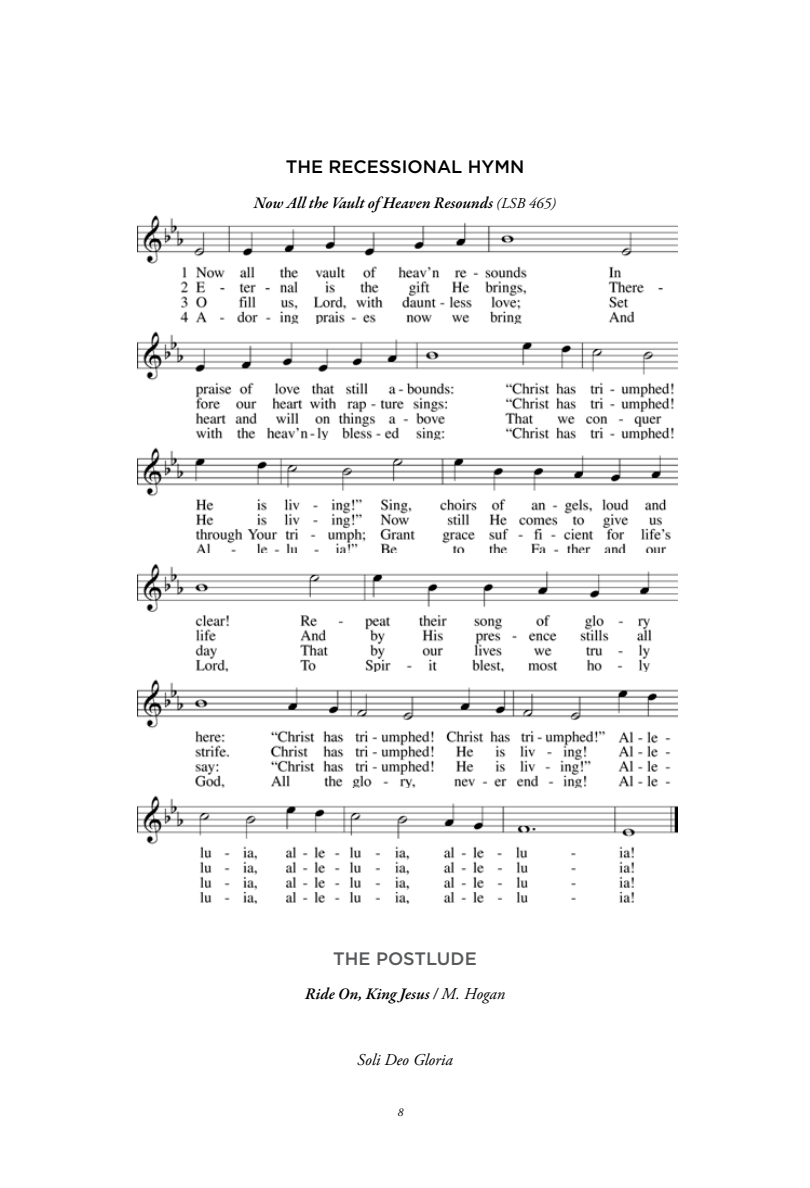
<style>
.page{position:relative;width:810px;height:1188px;background:#fff}
.page>*{position:absolute;margin:0;border:0;box-sizing:border-box;transform-origin:0 0}
.t1{font:500 18px "Gotham HTF";color:#000}
.t2{font:500 18px "Gotham HTF";color:#58595b}
.t3{font:italic 600 16.5px "Garamond Premr Pro";letter-spacing:-.005em;color:#000}
.t4{font:italic 16.5px "Adobe Garamond Pro";color:#000}
.t5{font:italic 12px "Adobe Garamond Pro";color:#000}
.s1{font-family:"Adobe Garamond Pro";font-weight:400;font-size:15px}
.s2{font-family:"Adobe Garamond Pro";font-weight:400}
</style>
<div class="page">
<img style="left:138px;top:216px;width:540px;height:687px">
<p class="t1" style="left:286px;top:156px;width:240px">THE RECESSIONAL HYMN</p>
<p class="t3" style="left:254px;top:192px;width:304px">Now All the Vault of Heaven Resounds <span class="s1">(LSB 465)</span></p>
<p class="t2" style="left:333px;top:949px;width:145px">THE POSTLUDE</p>
<p class="t3" style="left:305px;top:983px;width:201px">Ride On, King Jesus <span class="s2">/ M. Hogan</span></p>
<p class="t4" style="left:357px;top:1050px;width:97px">Soli Deo Gloria</p>
<p class="t5" style="left:398px;top:1105px;width:7px">8</p>
</div>
